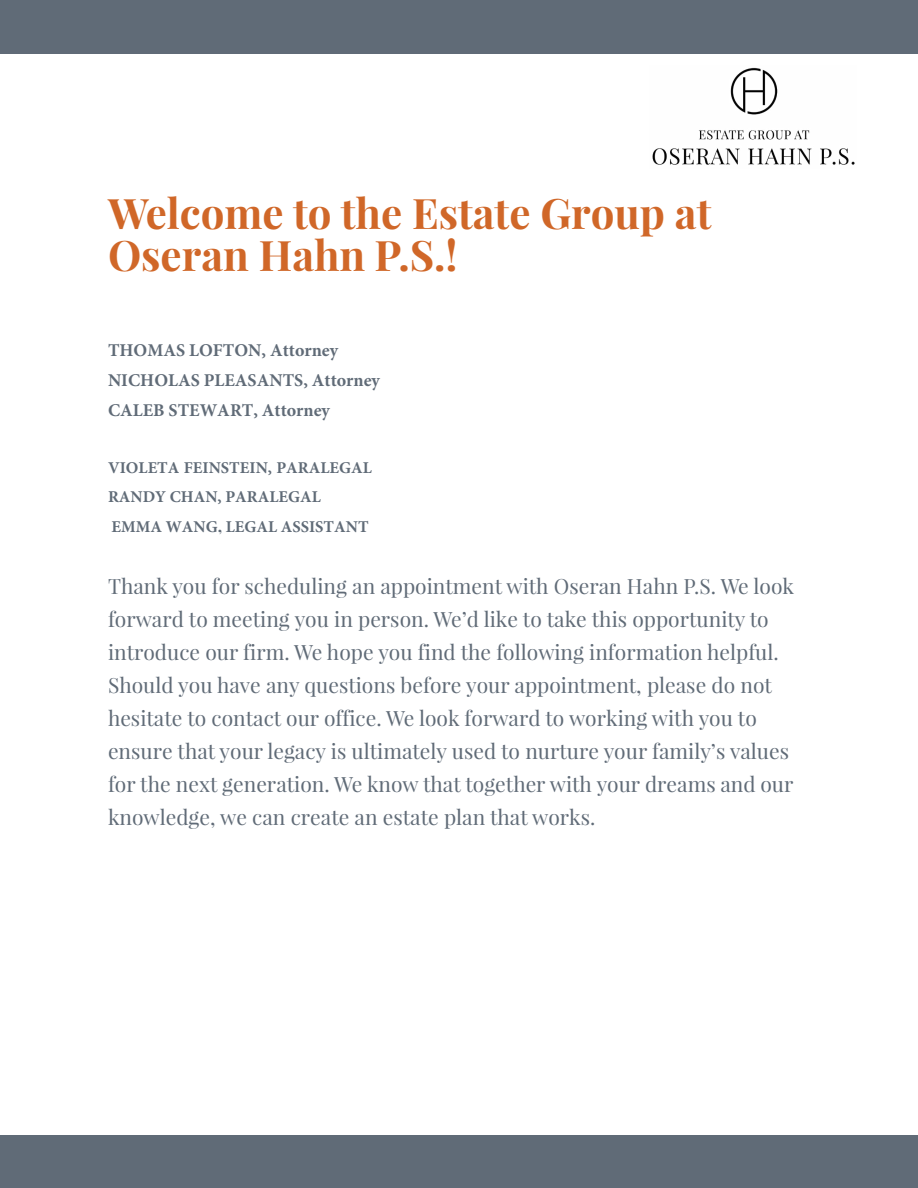
<style>
.page{position:relative;width:918px;height:1188px;background:#fff}
.page>*{position:absolute;margin:0;border:0;box-sizing:border-box;transform-origin:0 0}
.t1{font:700 42px/42.5px "Playfair Display";color:#d06728}
.t2{font:21px/33px "Playfair Display";color:#606b77}
.t3{font:700 18px/30.2px "Minion Pro";color:#606b77}
.t4{font:700 16.5px/29.4px "Minion Pro";color:#606b77}
.s1{font-family:"Playfair Display"}
</style>
<div class="page">
<div style="left:0;top:0;width:918px;height:54px;background:#606b77"></div>
<img style="left:652px;top:67px;width:203px;height:98px">
<div style="left:0;top:1135px;width:918px;height:53px;background:#606b77"></div>
<h1 class="t1" style="left:108px;top:192px;width:605px">Welcome to the Estate Group at<br>Oseran Hahn P.S.!</h1>
<p class="t3" style="left:108px;top:335px;width:273px">THOMAS LOFTON, Attorney<br>NICHOLAS PLEASANTS, Attorney<br>CALEB STEWART, Attorney</p>
<p class="t4" style="left:108px;top:453px;width:265px">VIOLETA FEINSTEIN, PARALEGAL<br>RANDY CHAN, PARALEGAL<br>EMMA WANG<span class="s1">,</span> LEGAL ASSISTANT</p>
<p class="t2" style="left:108px;top:569px;width:688px">Thank you for scheduling an appointment with Oseran Hahn P.S. We look forward to meeting you in person. We’d like to take this opportunity to introduce our firm. We hope you find the following information helpful.<br>Should you have any questions before your appointment, please do not hesitate to contact our office. We look forward to working with you to ensure that your legacy is ultimately used to nurture your family’s values for the next generation. We know that together with your dreams and our knowledge, we can create an estate plan that works.</p>
</div>
